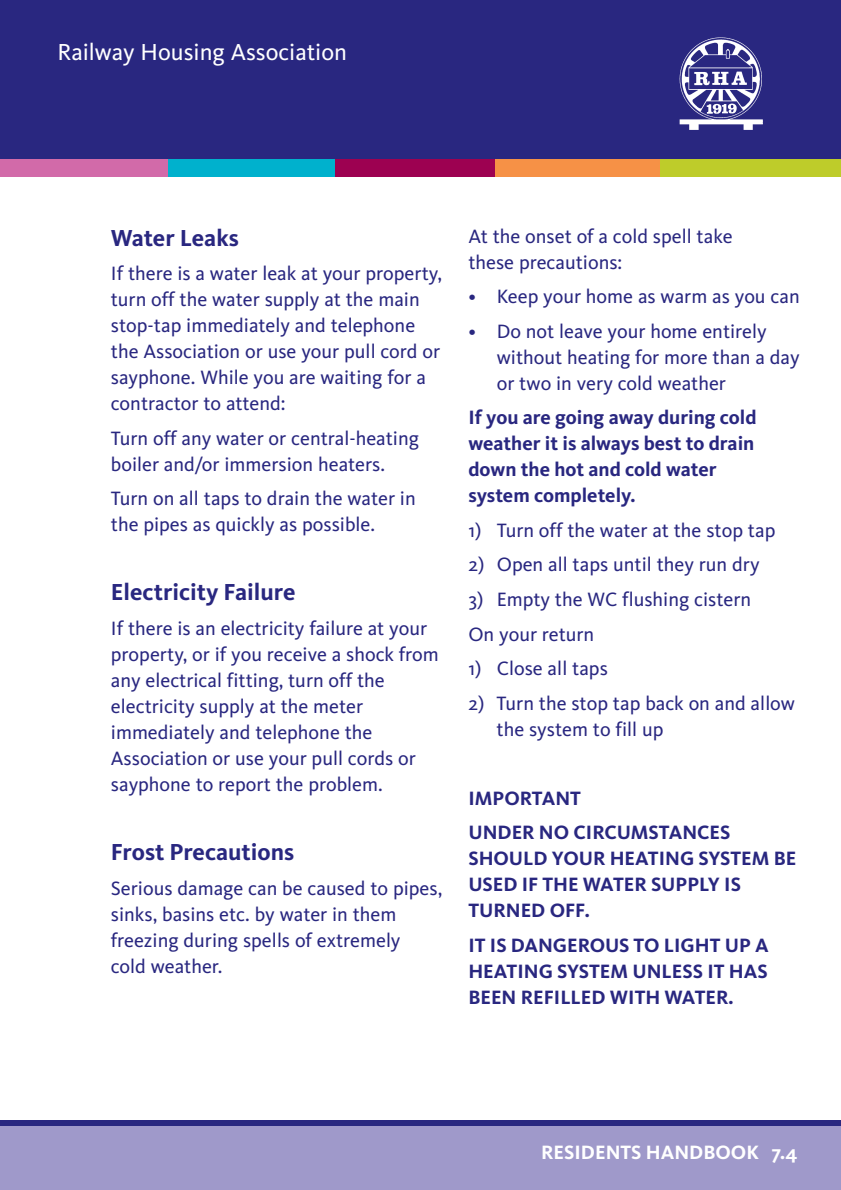
<style>
.page{position:relative;width:841px;height:1190px;background:#fff}
.page>*{position:absolute;margin:0;border:0;box-sizing:border-box;transform-origin:0 0}
.t1{font:700 24px "Kievit";color:#292780}
.t2{font:24px "Kievit";color:#fff}
.t3{font:20px/26px "Kievit";color:#292780}
.t4{font:700 20px/26px "Kievit";color:#292780}
.t5{font:700 20px "Kievit";color:#fff}
</style>
<div class="page">
<div style="left:0;top:1125px;width:840px;height:65px;background:#9f99ca"></div>
<div style="left:0;top:1120px;width:840px;height:6px;background:#292780"></div>
<div style="left:0;top:0;width:840px;height:159px;background:#292780"></div>
<img style="left:679px;top:37px;width:84px;height:93px">
<div style="left:331px;top:159px;width:170px;height:17px;background:#9d0151"></div>
<div style="left:165px;top:159px;width:170px;height:17px;background:#00b1cd"></div>
<div style="left:0;top:159px;width:167px;height:17px;background:#d26aa9"></div>
<div style="left:495px;top:159px;width:170px;height:17px;background:#f69146"></div>
<div style="left:659px;top:159px;width:181px;height:17px;background:#becc2a"></div>
<p class="t2" style="left:57px;top:38px;width:291px">Railway Housing Association</p>
<p class="t1" style="left:111px;top:223px;width:129px">Water Leaks</p>
<p class="t3" style="left:111px;top:260px;width:332px">If there is a water leak at your property, turn off the water supply at the main stop-tap immediately and telephone the Association or use your pull cord or sayphone. While you are waiting for a contractor to attend:</p>
<p class="t3" style="left:111px;top:425px;width:309px">Turn off any water or central-heating boiler and/or immersion heaters.</p>
<p class="t3" style="left:111px;top:485px;width:306px">Turn on all taps to drain the water in the pipes as quickly as possible.</p>
<p class="t1" style="left:111px;top:578px;width:186px">Electricity Failure</p>
<p class="t3" style="left:111px;top:615px;width:329px">If there is an electricity failure at your property, or if you receive a shock from any electrical fitting, turn off the electricity supply at the meter immediately and telephone the Association or use your pull cords or sayphone to report the problem.</p>
<p class="t1" style="left:111px;top:837px;width:185px">Frost Precautions</p>
<p class="t3" style="left:111px;top:874px;width:333px">Serious damage can be caused to pipes, sinks, basins etc. by water in them freezing during spells of extremely<br>cold weather.</p>
<p class="t3" style="left:468px;top:223px;width:266px">At the onset of a cold spell take these precautions:</p>
<p class="t3" style="left:468px;top:283px;width:333px">• Keep your home as warm as you can</p>
<p class="t3" style="left:496px;top:318px;width:304px;text-indent:-28px">• Do not leave your home entirely without heating for more than a day or two in very cold weather</p>
<p class="t4" style="left:468px;top:404px;width:290px">If you are going away during cold weather it is always best to drain down the hot and cold water system completely.</p>
<p class="t3" style="left:468px;top:517px;width:308px">1) Turn off the water at the stop tap</p>
<p class="t3" style="left:468px;top:551px;width:293px">2) Open all taps until they run dry</p>
<p class="t3" style="left:468px;top:582px;width:284px;line-height:34.6px">3) Empty the WC flushing cistern<br>On your return</p>
<p class="t3" style="left:468px;top:655px;width:141px">1) Close all taps</p>
<p class="t3" style="left:496px;top:689px;width:300px;text-indent:-28px">2) Turn the stop tap back on and allow the system to fill up</p>
<p class="t4" style="left:468px;top:780px;width:264px;line-height:34.6px">IMPORTANT<br>UNDER NO CIRCUMSTANCES</p>
<p class="t4" style="left:468px;top:845px;width:329px">SHOULD YOUR HEATING SYSTEM BE<br>USED IF THE WATER SUPPLY IS<br>TURNED OFF.</p>
<p class="t4" style="left:468px;top:931px;width:302px;text-align:justify">IT IS DANGEROUS TO LIGHT UP A HEATING SYSTEM UNLESS IT HAS BEEN REFILLED WITH WATER.</p>
<p class="t5" style="left:541px;top:1140px;width:258px">RESIDENTS HANDBOOK 7.4</p>
</div>
